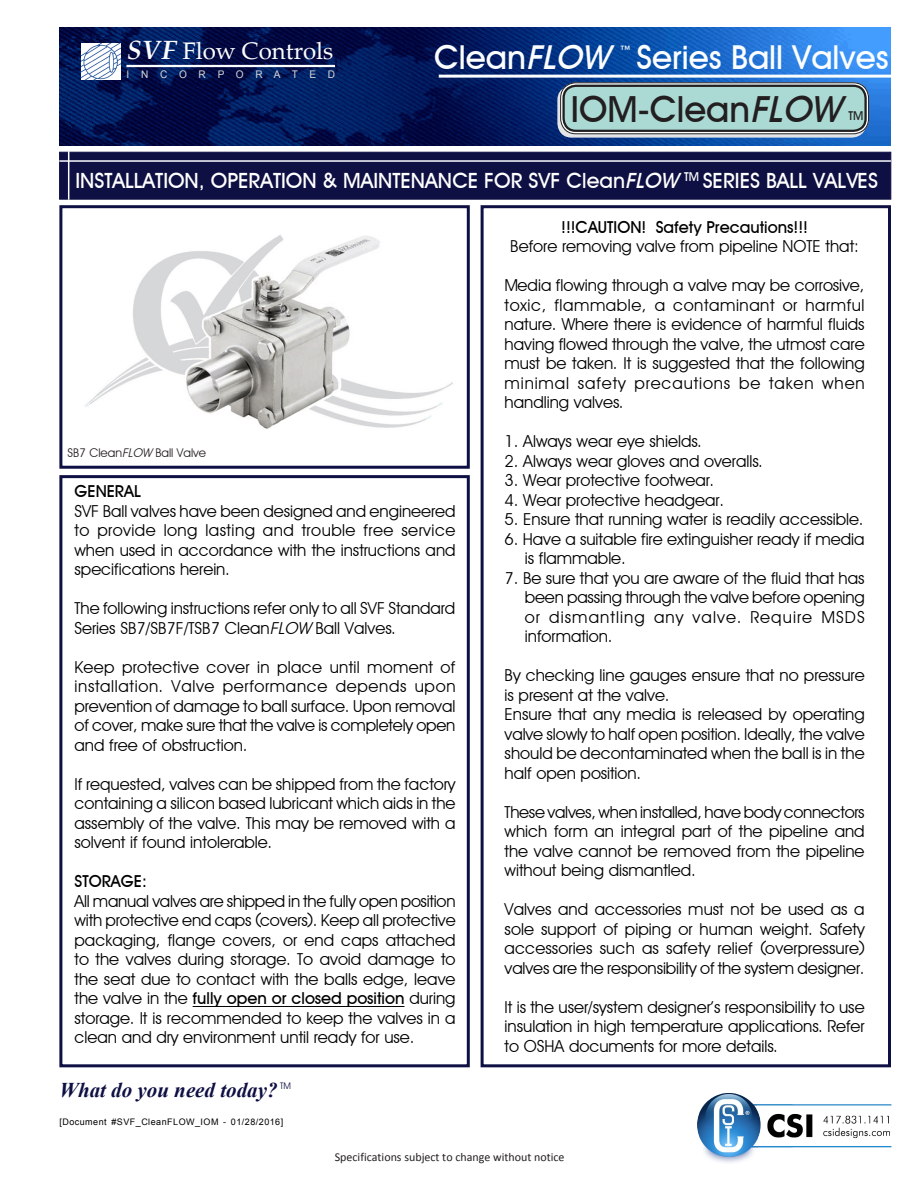
<style>
.page{position:relative;width:918px;height:1188px;background:#fff}
.page>*{position:absolute;margin:0;border:0;box-sizing:border-box;transform-origin:0 0}
.t1{font:700 36px "Decker";color:#231f20}
.t2{font:700 33px "Decker";color:#fbfdfe}
.t3{font:24px "Palatino";color:#fbfdfe}
.t4{font:700 21px "Decker";color:#fff}
.t5{font:italic 700 21px "Times New Roman";color:#0e0f43}
.t6{font:16.5px/19.5px "Decker";color:#000;text-align:justify}
.t7{font:700 16.5px "Decker";color:#000}
.t8{font:700 12.3px "Decker";color:#231f20}
.t9{font:12px "Calibri";color:#231f20}
.t10{font:12px "Decker";color:#231f20}
.t11{font:10.5px "Arial";color:#d6d7d8;scale:.96 1}
.t12{font:9px "Arial";letter-spacing:.055em;color:#000}
.t13{font:9px "Decker";color:#0e0f43}
.s1{font-weight:700;font-style:italic;font-size:27px}
.s2{font-style:italic}
.s3{font-weight:700}
</style>
<div class="page">
<div style="left:59px;top:152px;width:832px;height:47px;background:#0e0f43;border:1px solid #0e0f43"></div>
<hr style="left:68px;top:151px;width:1px;height:49px;background:#fbfdfe">
<hr style="left:59px;top:160px;width:832px;height:2px;background:#fbfdfe">
<img style="left:59px;top:27px;width:832px;height:119px">
<hr style="left:439px;top:75px;width:452px;height:3px;background:#fbfdfe">
<img style="left:81px;top:43px;width:39px;height:36px">
<hr style="left:126px;top:65px;width:209px;height:2px;background:#fbfdfe">
<svg style="left:558px;top:87px;width:307px;height:50px"></svg>
<div style="left:557px;top:86px;width:309px;height:52px;border:2px solid #e4e5e7;border-radius:14px"></div>
<div style="left:560px;top:82px;width:309px;height:52px;border:4px solid #fff;border-radius:14px"></div>
<div style="left:562px;top:85px;width:305px;height:47px;background:#abdad5;border-radius:14px"></div>
<div style="left:560px;top:82px;width:309px;height:52px;border:1px solid #231f20;border-radius:15px"></div>
<div style="left:563px;top:85px;width:304px;height:47px;border:2px solid #231f20;border-radius:12px"></div>
<div style="left:59px;top:205px;width:411px;height:264px;border:3px solid #0e0f43"></div>
<div style="left:59px;top:475px;width:411px;height:592px;border:3px solid #0e0f43"></div>
<div style="left:481px;top:205px;width:410px;height:862px;border:3px solid #0e0f43"></div>
<hr style="left:193px;top:1006px;width:212px;height:1px;background:#000">
<img style="left:85px;top:235px;width:368px;height:194px">
<img style="left:697px;top:1093px;width:195px;height:70px">
<p class="t3" style="left:127px;top:36px;width:208px"><span class="s1">SVF</span> Flow Controls</p>
<h2 class="t2" style="left:434px;top:38px;width:456px">Clean<span class="s2">FLOW</span> <sup>™</sup> Series Ball Valves</h2>
<h1 class="t1" style="left:571px;top:88px;width:281px">IOM-Clean<span class="s2">FLOW</span></h1>
<p class="t11" style="left:127px;top:68px;width:219px">I N C O R P O R A T E D</p>
<p class="t8" style="left:848px;top:108px;width:17px">TM</p>
<p class="t4" style="left:75px;top:168px;width:804px">INSTALLATION, OPERATION &amp; MAINTENANCE FOR SVF Clean<span class="s2">FLOW</span><sup>TM</sup> SERIES BALL VALVES</p>
<p class="t10" style="left:68px;top:445px;width:140px">SB7 Clean<span class="s2">FLOW</span> Ball Valve</p>
<p class="t7" style="left:75px;top:481px;width:68px">GENERAL</p>
<p class="t6" style="left:75px;top:501px;width:383px">SVF Ball valves have been designed and engineered to provide long lasting and trouble free service when used in accordance with the instructions and specifications herein.</p>
<p class="t6" style="left:75px;top:598px;width:382px">The following instructions refer only to all SVF Standard<br>Series SB7/SB7F/TSB7 Clean<span class="s2">FLOW</span> Ball Valves.</p>
<p class="t6" style="left:75px;top:657px;width:383px">Keep protective cover in place until moment of installation. Valve performance depends upon prevention of damage to ball surface. Upon removal of cover, make sure that the valve is completely open and free of obstruction.</p>
<p class="t6" style="left:75px;top:774px;width:383px">If requested, valves can be shipped from the factory containing a silicon based lubricant which aids in the assembly of the valve. This may be removed with a solvent if found intolerable.</p>
<p class="t7" style="left:75px;top:871px;width:74px">STORAGE:</p>
<p class="t6" style="left:75px;top:891px;width:383px">All manual valves are shipped in the fully open position with protective end caps (covers). Keep all protective packaging, flange covers, or end caps attached to the valves during storage. To avoid damage to the seat due to contact with the balls edge, leave the valve in the <span class="s3">fully open or closed position</span> during storage. It is recommended to keep the valves in a clean and dry environment until ready for use.</p>
<p class="t5" style="left:59px;top:1075px;width:220px">What do you need today?</p>
<p class="t13" style="left:280px;top:1081px;width:12px">TM</p>
<p class="t12" style="left:59px;top:1116px;width:225px">[Document #SVF_CleanFLOW_IOM - 01/28/2016]</p>
<p class="t7" style="left:561px;top:217px;width:248px">!!!CAUTION! Safety Precautions!!!</p>
<p class="t6" style="left:510px;top:236px;width:350px">Before removing valve from pipeline NOTE that:</p>
<p class="t6" style="left:505px;top:275px;width:362px">Media flowing through a valve may be corrosive, toxic, flammable, a contaminant or harmful nature. Where there is evidence of harmful fluids having flowed through the valve, the utmost care must be taken. It is suggested that the following minimal safety precautions be taken when handling valves.</p>
<p class="t6" style="left:505px;top:431px;width:199px">1. Always wear eye shields.</p>
<p class="t6" style="left:505px;top:451px;width:260px">2. Always wear gloves and overalls.</p>
<p class="t6" style="left:505px;top:470px;width:211px">3. Wear protective footwear.</p>
<p class="t6" style="left:505px;top:490px;width:221px">4. Wear protective headgear.</p>
<p class="t6" style="left:505px;top:509px;width:361px">5. Ensure that running water is readily accessible.</p>
<p class="t6" style="left:505px;top:529px;width:362px">6. Have a suitable fire extinguisher ready if media</p>
<p class="t6" style="left:525px;top:548px;width:102px">is flammable.</p>
<p class="t6" style="left:505px;top:568px;width:362px">7. Be sure that you are aware of the fluid that has</p>
<p class="t6" style="left:525px;top:588px;width:341px">been passing through the valve before opening or dismantling any valve. Require MSDS information.</p>
<p class="t6" style="left:505px;top:666px;width:362px">By checking line gauges ensure that no pressure is present at the valve.</p>
<p class="t6" style="left:505px;top:705px;width:362px">Ensure that any media is released by operating valve slowly to half open position. Ideally, the valve should be decontaminated when the ball is in the half open position.</p>
<p class="t6" style="left:505px;top:802px;width:362px">These valves, when installed, have body connectors which form an integral part of the pipeline and the valve cannot be removed from the pipeline without being dismantled.</p>
<p class="t6" style="left:505px;top:900px;width:362px">Valves and accessories must not be used as a sole support of piping or human weight. Safety accessories such as safety relief (overpressure) valves are the responsibility of the system designer.</p>
<p class="t6" style="left:505px;top:997px;width:362px">It is the user/system designer’s responsibility to use insulation in high temperature applications. Refer to OSHA documents for more details.</p>
<p class="t9" style="left:335px;top:1150px;width:231px">Specifications subject to change without notice</p>
</div>
